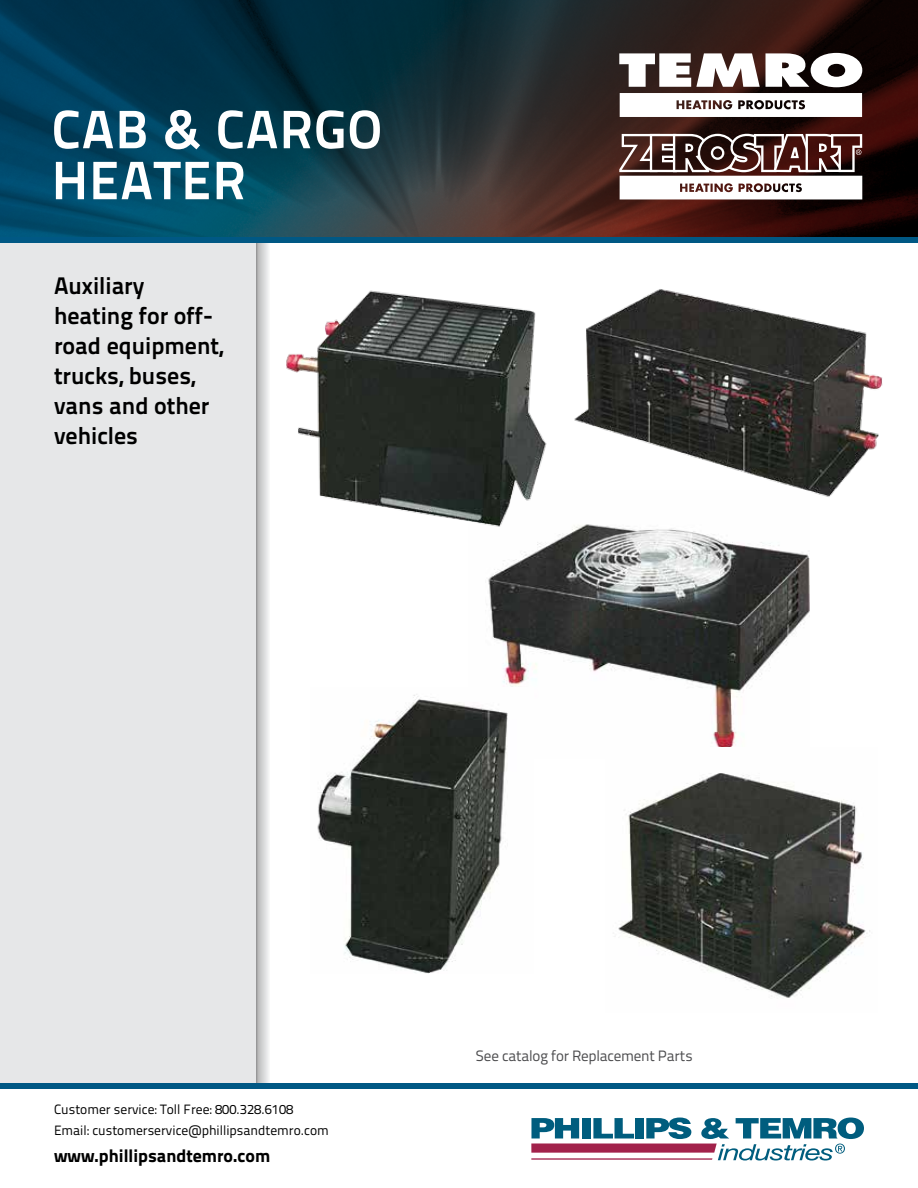
<style>
.page{position:relative;width:918px;height:1188px;background:#fff}
.page>*{position:absolute;margin:0;border:0;box-sizing:border-box;transform-origin:0 0}
.t1{font:700 54px/51px "Titillium Text 22 L";letter-spacing:.02em;color:#fff}
.t2{font:700 24px/30px "Titillium Text 22 L";color:#000}
.t3{font:800 18px "Titillium Text 22 L";color:#000}
.t4{font:15px "Titillium Text 22 L";letter-spacing:-.015em;color:#4d4d4f}
.t5{font:13.5px/21px "Titillium Text 22 L";color:#000}
</style>
<div class="page">
<img style="left:488px;top:526px;width:322px;height:221px">
<img style="left:614px;top:773px;width:256px;height:225px">
<img style="left:317px;top:687px;width:217px;height:286px">
<div style="left:0;top:243px;width:257px;height:840px;background:#e6e7e8"></div>
<svg style="left:257px;top:243px;width:12px;height:840px;background:#d1d2d2"></svg>
<img style="left:0;top:0;width:918px;height:237px">
<svg style="left:531px;top:1118px;width:333px;height:43px"></svg>
<hr style="left:531px;top:1158px;width:181px;height:2px;background:#a2224b">
<div style="left:0;top:1083px;width:918px;height:6px;background:#005884"></div>
<div style="left:0;top:237px;width:918px;height:6px;background:#005884"></div>
<img style="left:258px;top:257px;width:346px;height:290px">
<img style="left:562px;top:260px;width:321px;height:242px">
<svg style="left:619px;top:134px;width:243px;height:65px"></svg>
<svg style="left:619px;top:53px;width:141px;height:34px"></svg>
<svg style="left:766px;top:53px;width:96px;height:34px"></svg>
<svg style="left:620px;top:93px;width:242px;height:24px"></svg>
<img style="left:0;top:27px;width:1px;height:65px">
<h1 class="t1" style="left:52px;top:101px;width:332px">CAB &amp; CARGO<br>HEATER</h1>
<h2 class="t2" style="left:54px;top:269px;width:171px">Auxiliary heating for off&shy;road equipment, trucks, buses, vans and other vehicles</h2>
<p class="t5" style="left:54px;top:1098px;width:276px">Customer service: Toll Free: 800.328.6108<br>Email: customerservice@phillipsandtemro.com</p>
<h3 class="t3" style="left:54px;top:1141px;width:218px">www.phillipsandtemro.com</h3>
<p class="t4" style="left:476px;top:1045px;width:218px">See catalog for Replacement Parts</p>
</div>
